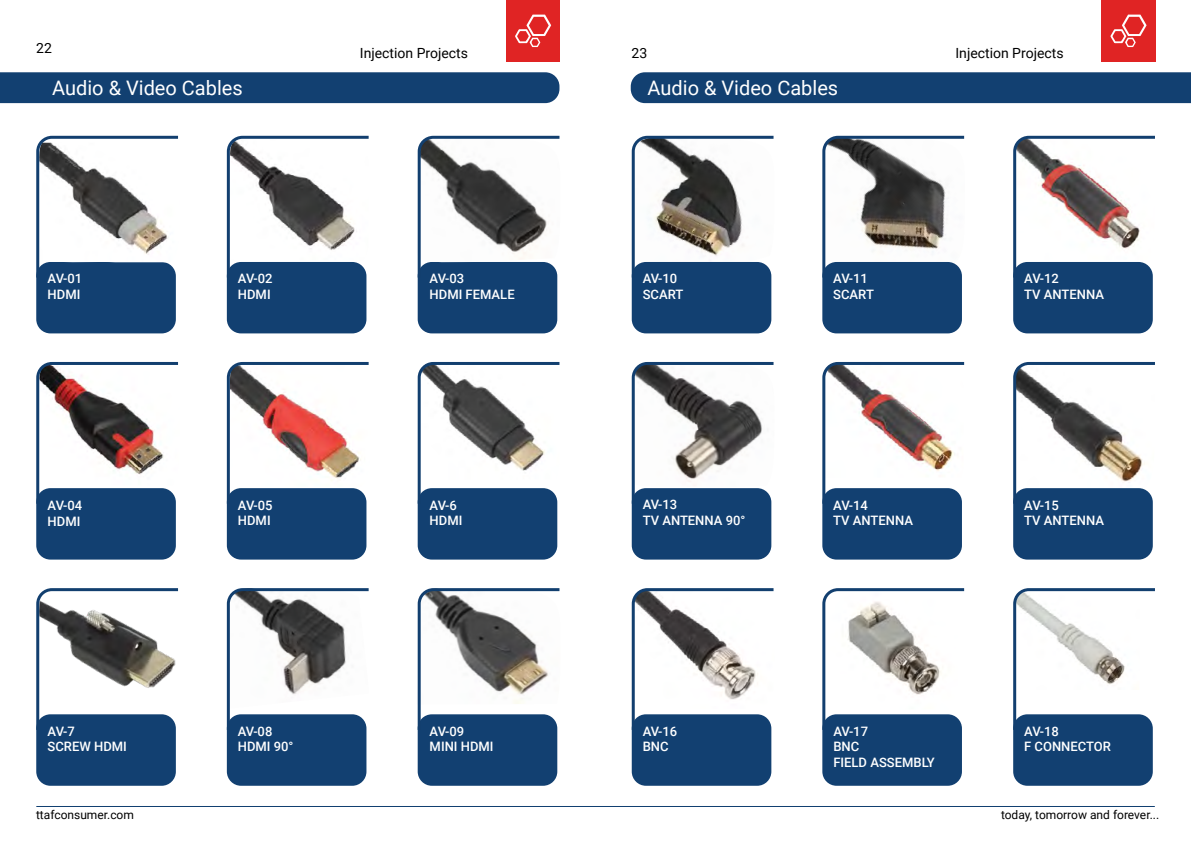
<style>
.page{position:relative;width:1191px;height:842px;background:#fff}
.page>*{position:absolute;margin:0;border:0;box-sizing:border-box;transform-origin:0 0}
.t1{font:20px "Roboto";color:#fff}
.t2{font:14px "Roboto";color:#000}
.t3{font:500 13px/15.6px "Roboto";color:#fff}
.t4{font:12px "Roboto";color:#000}
</style>
<div class="page">
<div style="left:0;top:72px;width:559px;height:31px;background:#124071"></div>
<div style="left:36px;top:262px;width:140px;height:71px;background:#124071;border-radius:14px"></div>
<div style="left:36px;top:714px;width:140px;height:72px;background:#124071;border-radius:14px"></div>
<div style="left:36px;top:488px;width:140px;height:72px;background:#124071;border-radius:14px"></div>
<div style="left:418px;top:262px;width:139px;height:71px;background:#124071;border-radius:14px"></div>
<div style="left:418px;top:714px;width:139px;height:72px;background:#124071;border-radius:14px"></div>
<div style="left:418px;top:488px;width:139px;height:72px;background:#124071;border-radius:14px"></div>
<div style="left:227px;top:262px;width:139px;height:71px;background:#124071;border-radius:14px"></div>
<div style="left:227px;top:714px;width:139px;height:72px;background:#124071;border-radius:14px"></div>
<div style="left:227px;top:488px;width:139px;height:72px;background:#124071;border-radius:14px"></div>
<div style="left:822px;top:262px;width:140px;height:71px;background:#124071;border-radius:14px"></div>
<div style="left:631px;top:72px;width:560px;height:31px;background:#124071"></div>
<div style="left:632px;top:262px;width:139px;height:71px;background:#124071;border-radius:14px"></div>
<div style="left:632px;top:714px;width:139px;height:72px;background:#124071;border-radius:14px"></div>
<div style="left:632px;top:488px;width:139px;height:72px;background:#124071;border-radius:14px"></div>
<div style="left:1013px;top:262px;width:139px;height:71px;background:#124071;border-radius:14px"></div>
<div style="left:1013px;top:714px;width:139px;height:72px;background:#124071;border-radius:14px"></div>
<div style="left:1013px;top:488px;width:139px;height:72px;background:#124071;border-radius:14px"></div>
<div style="left:822px;top:714px;width:140px;height:72px;background:#124071;border-radius:14px"></div>
<div style="left:822px;top:488px;width:140px;height:72px;background:#124071;border-radius:14px"></div>
<div style="left:506px;top:0;width:53px;height:62px;background:#e02424"></div>
<svg style="left:515px;top:15px;width:36px;height:32px"></svg>
<svg style="left:36px;top:135px;width:143px;height:146px"></svg>
<svg style="left:36px;top:588px;width:143px;height:145px"></svg>
<svg style="left:36px;top:362px;width:143px;height:145px"></svg>
<svg style="left:417px;top:135px;width:143px;height:146px"></svg>
<svg style="left:417px;top:588px;width:143px;height:145px"></svg>
<svg style="left:417px;top:362px;width:143px;height:145px"></svg>
<svg style="left:226px;top:135px;width:143px;height:146px"></svg>
<svg style="left:226px;top:588px;width:143px;height:145px"></svg>
<svg style="left:226px;top:362px;width:143px;height:145px"></svg>
<hr style="left:36px;top:806px;width:1118px;height:1px;background:#114071">
<div style="left:1101px;top:0;width:54px;height:62px;background:#e02424"></div>
<svg style="left:1110px;top:15px;width:36px;height:32px"></svg>
<svg style="left:631px;top:135px;width:143px;height:146px"></svg>
<svg style="left:631px;top:588px;width:143px;height:145px"></svg>
<svg style="left:631px;top:362px;width:143px;height:145px"></svg>
<svg style="left:1013px;top:135px;width:142px;height:146px"></svg>
<svg style="left:1013px;top:588px;width:142px;height:145px"></svg>
<svg style="left:1013px;top:362px;width:142px;height:145px"></svg>
<svg style="left:822px;top:135px;width:143px;height:146px"></svg>
<svg style="left:822px;top:588px;width:143px;height:145px"></svg>
<svg style="left:822px;top:362px;width:143px;height:145px"></svg>
<p class="t2" style="left:36px;top:38px;width:17px">22</p>
<p class="t2" style="left:360px;top:43px;width:110px">Injection Projects</p>
<p class="t2" style="left:631px;top:43px;width:17px">23</p>
<p class="t2" style="left:955px;top:43px;width:110px">Injection Projects</p>
<h1 class="t1" style="left:52px;top:74px;width:192px">Audio &amp; Video Cables</h1>
<h1 class="t1" style="left:647px;top:74px;width:192px">Audio &amp; Video Cables</h1>
<p class="t3" style="left:48px;top:270px;width:36px">AV-01<br>HDMI</p>
<p class="t3" style="left:238px;top:270px;width:36px">AV-02<br>HDMI</p>
<p class="t3" style="left:429px;top:270px;width:87px">AV-03<br>HDMI FEMALE</p>
<p class="t3" style="left:642px;top:270px;width:42px">AV-10<br>SCART</p>
<p class="t3" style="left:833px;top:270px;width:42px">AV-11<br>SCART</p>
<p class="t3" style="left:1024px;top:270px;width:81px">AV-12<br>TV ANTENNA</p>
<p class="t3" style="left:48px;top:497px;width:36px">AV-04<br>HDMI</p>
<p class="t3" style="left:238px;top:497px;width:36px">AV-05<br>HDMI</p>
<p class="t3" style="left:429px;top:497px;width:34px">AV-6<br>HDMI</p>
<p class="t3" style="left:642px;top:496px;width:104px">AV-13<br>TV ANTENNA 90°</p>
<p class="t3" style="left:833px;top:497px;width:81px">AV-14<br>TV ANTENNA</p>
<p class="t3" style="left:1024px;top:497px;width:81px">AV-15<br>TV ANTENNA</p>
<p class="t3" style="left:48px;top:723px;width:81px">AV-7<br>SCREW HDMI</p>
<p class="t3" style="left:238px;top:723px;width:57px">AV-08<br>HDMI 90°</p>
<p class="t3" style="left:429px;top:723px;width:65px">AV-09<br>MINI HDMI</p>
<p class="t3" style="left:642px;top:723px;width:36px">AV-16<br>BNC</p>
<p class="t3" style="left:833px;top:723px;width:103px">AV-17<br>BNC<br>FIELD ASSEMBLY</p>
<p class="t3" style="left:1024px;top:723px;width:88px">AV-18<br>F CONNECTOR</p>
<p class="t4" style="left:36px;top:807px;width:99px">ttafconsumer.com</p>
<p class="t4" style="left:1001px;top:807px;width:160px">today, tomorrow and forever...</p>
</div>
